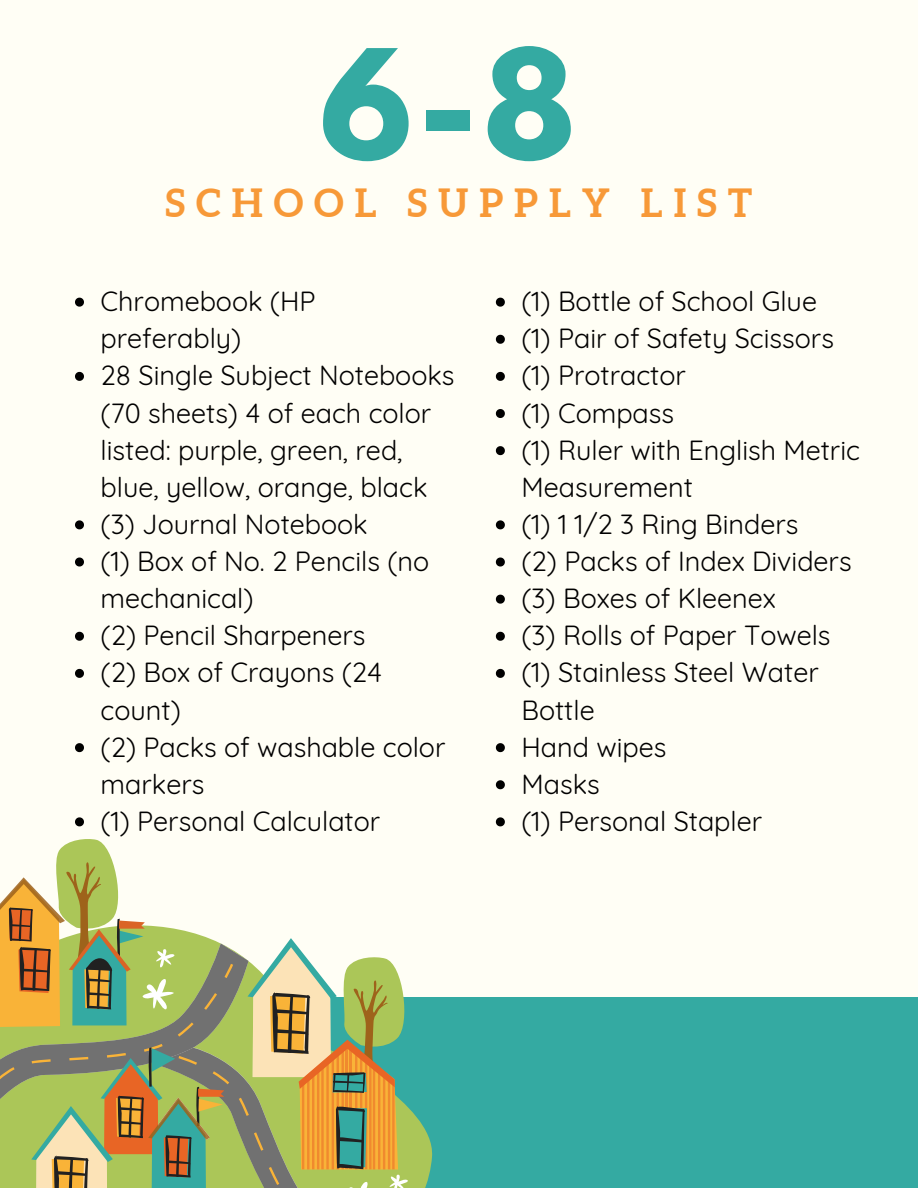
<style>
.page{position:relative;width:918px;height:1188px;background:#fffef5}
.page>*{position:absolute;margin:0;border:0;box-sizing:border-box;transform-origin:0 0}
.t1{font:700 134.7px "League Spartan";color:#34aaa2}
.t2{font:700 38.85px "Aleo";letter-spacing:.28em;color:#f79938}
.t3{font:27px/37.2px "Quicksand";color:#000}
</style>
<div class="page">
<div style="left:0;top:997px;width:918px;height:191px;background:#34aaa2"></div>
<svg style="left:411px;top:1110px;width:22px;height:78px;fill:#abc658"></svg>
<svg style="left:0;top:839px;width:411px;height:349px"></svg>
<svg style="left:75px;top:298px;width:9px;height:9px"></svg>
<svg style="left:75px;top:372px;width:9px;height:9px"></svg>
<svg style="left:75px;top:520px;width:9px;height:9px"></svg>
<svg style="left:75px;top:558px;width:9px;height:9px"></svg>
<svg style="left:75px;top:632px;width:9px;height:9px"></svg>
<svg style="left:75px;top:669px;width:9px;height:9px"></svg>
<svg style="left:75px;top:743px;width:9px;height:9px"></svg>
<svg style="left:75px;top:817px;width:9px;height:9px"></svg>
<svg style="left:496px;top:298px;width:9px;height:9px"></svg>
<svg style="left:496px;top:335px;width:9px;height:9px"></svg>
<svg style="left:496px;top:372px;width:9px;height:9px"></svg>
<svg style="left:496px;top:409px;width:9px;height:9px"></svg>
<svg style="left:496px;top:446px;width:9px;height:9px"></svg>
<svg style="left:496px;top:520px;width:9px;height:9px"></svg>
<svg style="left:496px;top:558px;width:9px;height:9px"></svg>
<svg style="left:496px;top:595px;width:9px;height:9px"></svg>
<svg style="left:496px;top:632px;width:9px;height:9px"></svg>
<svg style="left:496px;top:669px;width:9px;height:9px"></svg>
<svg style="left:496px;top:743px;width:9px;height:9px"></svg>
<svg style="left:496px;top:780px;width:9px;height:9px"></svg>
<svg style="left:496px;top:817px;width:9px;height:9px"></svg>
<p class="t1" style="left:320px;top:38px;width:257px">6-8</p>
<p class="t2" style="left:166px;top:180px;width:588px">SCHOOL SUPPLY LIST</p>
<p class="t3" style="left:101px;top:282px;width:216px">Chromebook (HP preferably)</p>
<p class="t3" style="left:101px;top:357px;width:355px">28 Single Subject Notebooks (70 sheets) 4 of each color listed: purple, green, red, blue, yellow, orange, black</p>
<p class="t3" style="left:101px;top:505px;width:269px">(3) Journal Notebook</p>
<p class="t3" style="left:101px;top:542px;width:330px">(1) Box of No. 2 Pencils (no mechanical)</p>
<p class="t3" style="left:101px;top:617px;width:266px">(2) Pencil Sharpeners</p>
<p class="t3" style="left:101px;top:654px;width:283px">(2) Box of Crayons (24 count)</p>
<p class="t3" style="left:101px;top:728px;width:346px">(2) Packs of washable color markers</p>
<p class="t3" style="left:101px;top:802px;width:281px">(1) Personal Calculator</p>
<p class="t3" style="left:522px;top:282px;width:297px">(1) Bottle of School Glue</p>
<p class="t3" style="left:522px;top:320px;width:314px">(1) Pair of Safety Scissors</p>
<p class="t3" style="left:522px;top:357px;width:166px">(1) Protractor</p>
<p class="t3" style="left:522px;top:394px;width:154px">(1) Compass</p>
<p class="t3" style="left:522px;top:431px;width:340px">(1) Ruler with English Metric<br>Measurement</p>
<p class="t3" style="left:522px;top:505px;width:278px">(1) 1 1/2 3 Ring Binders</p>
<p class="t3" style="left:522px;top:542px;width:332px">(2) Packs of Index Dividers</p>
<p class="t3" style="left:522px;top:579px;width:256px">(3) Boxes of Kleenex</p>
<p class="t3" style="left:522px;top:617px;width:311px">(3) Rolls of Paper Towels</p>
<p class="t3" style="left:522px;top:654px;width:299px">(1) Stainless Steel Water<br>Bottle</p>
<p class="t3" style="left:522px;top:728px;width:146px">Hand wipes</p>
<p class="t3" style="left:522px;top:765px;width:80px">Masks</p>
<p class="t3" style="left:522px;top:802px;width:242px">(1) Personal Stapler</p>
</div>
